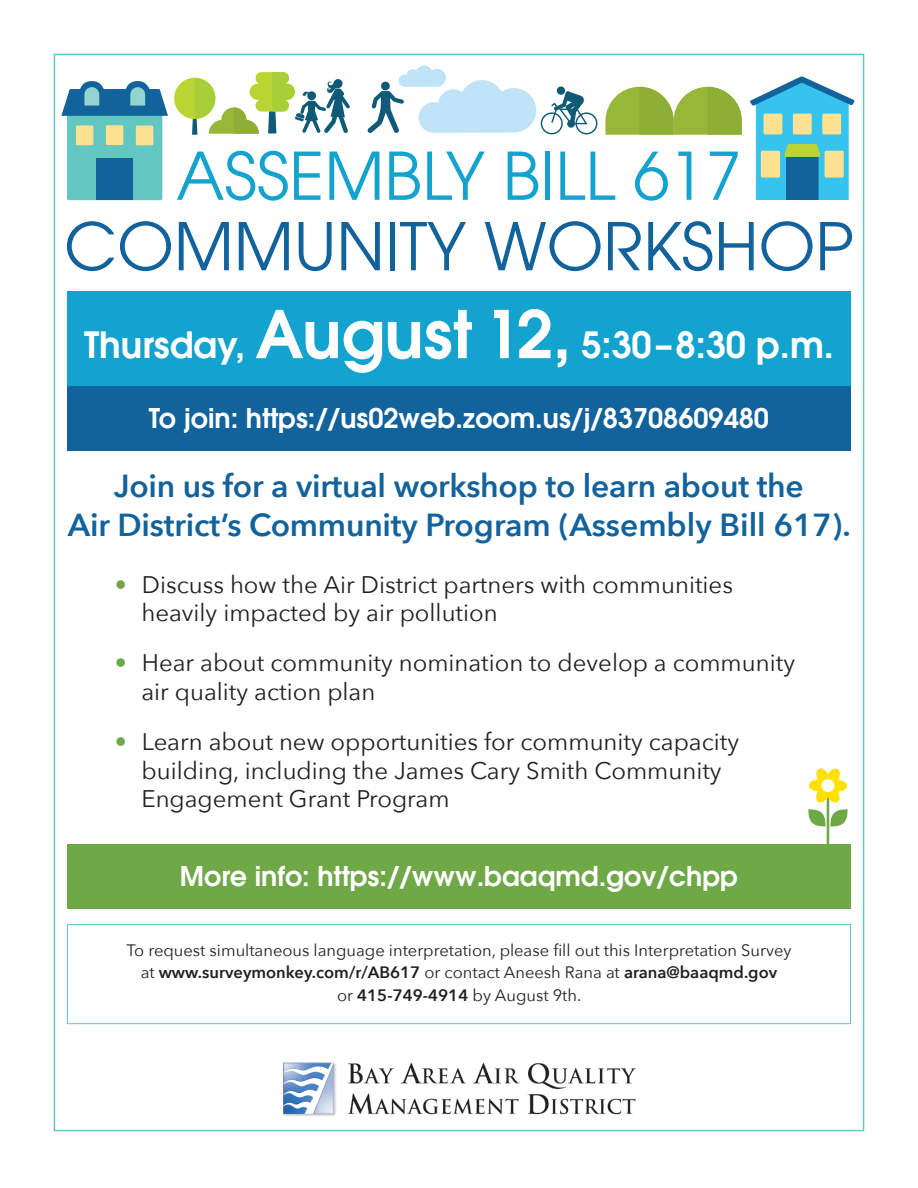
<style>
.page{position:relative;width:918px;height:1188px;background:#fff}
.page>*{position:absolute;margin:0;border:0;box-sizing:border-box;transform-origin:0 0}
.t1{font:65.25px "Avant Garde";color:#12629c}
.t2{font:65.25px "Avant Garde";color:#14a3ce}
.t3{font:600 36px "Avant Garde";color:#fff}
.t4{font:600 31.8px/38.1px "Avenir Next";letter-spacing:-.005em;color:#12629c;text-align:center}
.t5{font:600 27px "Avant Garde";color:#fff}
.t6{font:24px/28.8px "Avenir Next";color:#231f20}
.t7{font:16.5px/22.5px "Avenir Next";color:#231f20;text-align:center}
.s1{font-size:65.25px}
.s2{color:#6ea847}
.s3{font-weight:600}
</style>
<div class="page">
<div style="left:67px;top:291px;width:784px;height:96px;background:#14a3ce"></div>
<img style="left:283px;top:1062px;width:353px;height:54px">
<div style="left:67px;top:387px;width:784px;height:64px;background:#12629c"></div>
<div style="left:67px;top:845px;width:784px;height:64px;background:#6ea847"></div>
<hr style="left:827px;top:795px;width:2px;height:50px;background:#6ea847">
<svg style="left:808px;top:768px;width:40px;height:59px"></svg>
<div style="left:67px;top:924px;width:784px;height:100px;border:1px solid #62c6c1"></div>
<svg style="left:605px;top:87px;width:137px;height:48px;background:#a3be55"></svg>
<svg style="left:750px;top:76px;width:105px;height:124px"></svg>
<div style="left:67px;top:112px;width:95px;height:88px;background:#62c6c1;border-radius:2px"></div>
<svg style="left:61px;top:81px;width:107px;height:35px"></svg>
<div style="left:136px;top:126px;width:17px;height:19px;background:#fee292"></div>
<div style="left:76px;top:125px;width:17px;height:20px;background:#fee292"></div>
<div style="left:106px;top:125px;width:17px;height:20px;background:#fee292"></div>
<div style="left:96px;top:159px;width:20px;height:41px;background:#12629c"></div>
<div style="left:114px;top:159px;width:19px;height:41px;background:#12629c"></div>
<div style="left:174px;top:78px;width:41px;height:41px;background:#bad532;border-radius:50%"></div>
<svg style="left:367px;top:66px;width:230px;height:68px"></svg>
<svg style="left:192px;top:72px;width:158px;height:63px"></svg>
<h1 class="t2" style="left:176px;top:138px;width:567px">ASSEMBLY BILL 617</h1>
<h1 class="t1" style="left:64px;top:208px;width:791px">COMMUNITY WORKSHOP</h1>
<h2 class="t3" style="left:84px;top:321px;width:751px">Thursday, <span class="s1">August 12,</span> 5:30–8:30 p.m.</h2>
<p class="t5" style="left:149px;top:401px;width:622px">To join: https://us02web.zoom.us/j/83708609480</p>
<h3 class="t4" style="left:68px;top:467px;width:784px">Join us for a virtual workshop to learn about the<br>Air District’s Community Program (Assembly Bill 617).</h3>
<p class="t6" style="left:141px;top:569px;width:593px;text-indent:-27px"><span class="s2">•</span> Discuss how the Air District partners with communities heavily impacted by air pollution</p>
<p class="t6" style="left:141px;top:647px;width:655px;text-indent:-27px"><span class="s2">•</span> Hear about community nomination to develop a community air quality action plan</p>
<p class="t6" style="left:141px;top:726px;width:599px;text-indent:-27px"><span class="s2">•</span> Learn about new opportunities for community capacity building, including the James Cary Smith Community<br>Engagement Grant Program</p>
<p class="t5" style="left:180px;top:859px;width:560px">More info: https://www.baaqmd.gov/chpp</p>
<p class="t7" style="left:126px;top:938px;width:667px">To request simultaneous language interpretation, please fill out this Interpretation Survey at <span class="s3">www.surveymonkey.com/r/AB617</span> or contact Aneesh Rana at <span class="s3">arana@baaqmd.gov<br></span>or <span class="s3">415-749-4914</span> by August 9th.</p>
</div>
